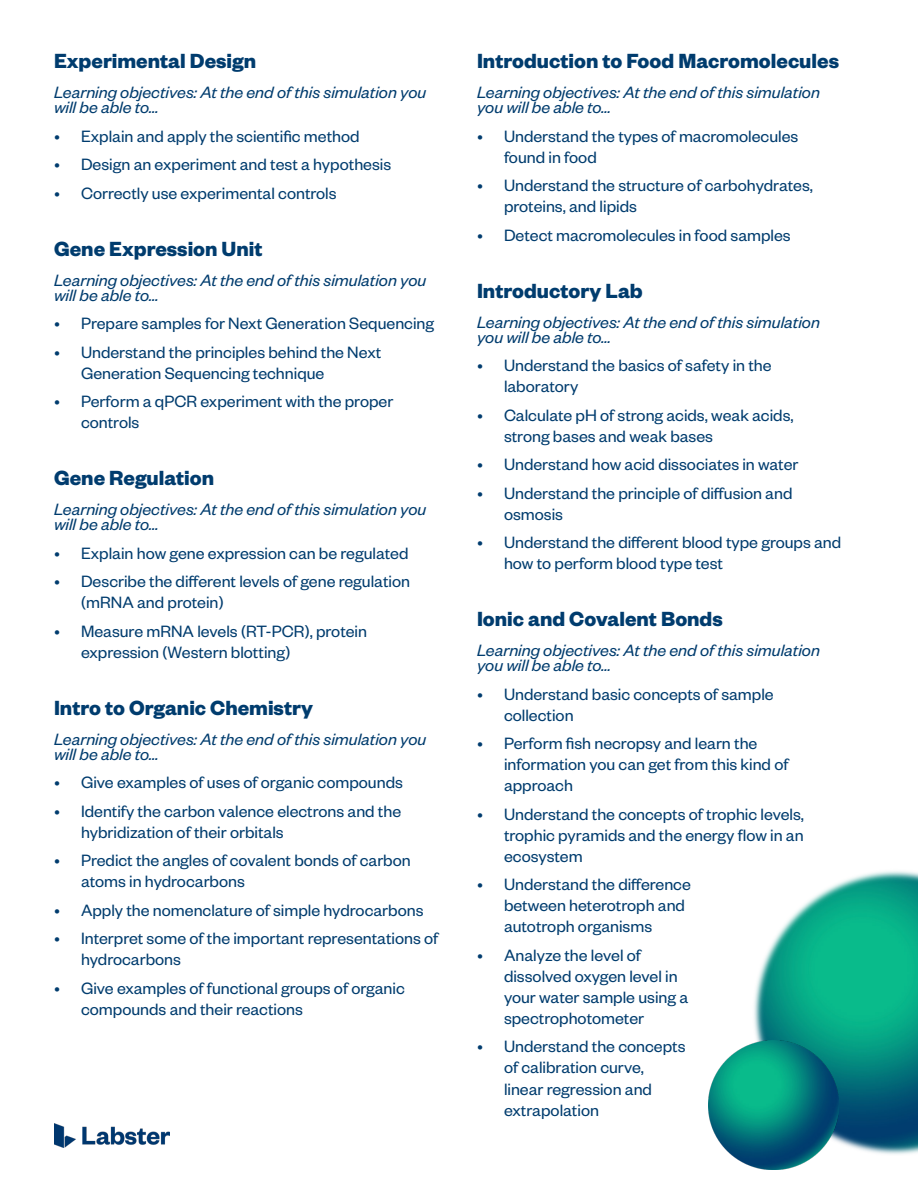
<style>
.page{position:relative;width:918px;height:1188px;background:#fff}
.page>*{position:absolute;margin:0;border:0;box-sizing:border-box;transform-origin:0 0}
.t1{font:700 22.5px "Founders Grotesk";color:#003c6e}
.t2{font:18px/21px "Founders Grotesk";color:#003c6e}
.t3{font:italic 18px/15px "Founders Grotesk";color:#003c6e}
</style>
<div class="page">
<img style="left:754px;top:871px;width:164px;height:284px">
<img style="left:709px;top:1040px;width:129px;height:130px">
<img style="left:54px;top:1123px;width:115px;height:24px">
<p class="t1" style="left:54px;top:47px;width:204px">Experimental Design</p>
<p class="t3" style="left:54px;top:84px;width:374px">Learning objectives: At the end of this simulation you will be able to…</p>
<p class="t2" style="left:54px;top:125px;width:307px">• Explain and apply the scientific method</p>
<p class="t2" style="left:54px;top:153px;width:339px">• Design an experiment and test a hypothesis</p>
<p class="t2" style="left:54px;top:182px;width:284px">• Correctly use experimental controls</p>
<p class="t1" style="left:54px;top:234px;width:210px">Gene Expression Unit</p>
<p class="t3" style="left:54px;top:272px;width:374px">Learning objectives: At the end of this simulation you will be able to…</p>
<p class="t2" style="left:54px;top:312px;width:382px">• Prepare samples for Next Generation Sequencing</p>
<p class="t2" style="left:81px;top:341px;width:302px;text-indent:-27px">• Understand the principles behind the Next<br>Generation Sequencing technique</p>
<p class="t2" style="left:81px;top:390px;width:314px;text-indent:-27px">• Perform a qPCR experiment with the proper controls</p>
<p class="t1" style="left:54px;top:464px;width:162px">Gene Regulation</p>
<p class="t3" style="left:54px;top:501px;width:374px">Learning objectives: At the end of this simulation you will be able to…</p>
<p class="t2" style="left:54px;top:542px;width:356px">• Explain how gene expression can be regulated</p>
<p class="t2" style="left:81px;top:570px;width:331px;text-indent:-27px">• Describe the different levels of gene regulation (mRNA and protein)</p>
<p class="t2" style="left:81px;top:620px;width:288px;text-indent:-27px">• Measure mRNA levels (RT-PCR), protein expression (Western blotting)</p>
<p class="t1" style="left:54px;top:693px;width:261px">Intro to Organic Chemistry</p>
<p class="t3" style="left:54px;top:731px;width:374px">Learning objectives: At the end of this simulation you will be able to…</p>
<p class="t2" style="left:54px;top:771px;width:350px">• Give examples of uses of organic compounds</p>
<p class="t2" style="left:81px;top:800px;width:322px;text-indent:-27px">• Identify the carbon valence electrons and the hybridization of their orbitals</p>
<p class="t2" style="left:81px;top:849px;width:331px;text-indent:-27px">• Predict the angles of covalent bonds of carbon atoms in hydrocarbons</p>
<p class="t2" style="left:54px;top:899px;width:371px">• Apply the nomenclature of simple hydrocarbons</p>
<p class="t2" style="left:81px;top:927px;width:359px;text-indent:-27px">• Interpret some of the important representations of hydrocarbons</p>
<p class="t2" style="left:81px;top:977px;width:325px;text-indent:-27px">• Give examples of functional groups of organic compounds and their reactions</p>
<p class="t1" style="left:477px;top:47px;width:364px">Introduction to Food Macromolecules</p>
<p class="t3" style="left:477px;top:84px;width:344px">Learning objectives: At the end of this simulation you will be able to…</p>
<p class="t2" style="left:504px;top:125px;width:296px;text-indent:-27px">• Understand the types of macromolecules found in food</p>
<p class="t2" style="left:504px;top:174px;width:311px;text-indent:-27px">• Understand the structure of carbohydrates, proteins, and lipids</p>
<p class="t2" style="left:477px;top:224px;width:315px">• Detect macromolecules in food samples</p>
<p class="t1" style="left:477px;top:276px;width:167px">Introductory Lab</p>
<p class="t3" style="left:477px;top:314px;width:344px">Learning objectives: At the end of this simulation you will be able to…</p>
<p class="t2" style="left:504px;top:354px;width:269px;text-indent:-27px">• Understand the basics of safety in the laboratory</p>
<p class="t2" style="left:504px;top:404px;width:291px;text-indent:-27px">• Calculate pH of strong acids, weak acids, strong bases and weak bases</p>
<p class="t2" style="left:477px;top:453px;width:323px">• Understand how acid dissociates in water</p>
<p class="t2" style="left:504px;top:482px;width:290px;text-indent:-27px">• Understand the principle of diffusion and osmosis</p>
<p class="t2" style="left:504px;top:531px;width:339px;text-indent:-27px">• Understand the different blood type groups and how to perform blood type test</p>
<p class="t1" style="left:477px;top:605px;width:247px">Ionic and Covalent Bonds</p>
<p class="t3" style="left:477px;top:642px;width:344px">Learning objectives: At the end of this simulation you will be able to…</p>
<p class="t2" style="left:504px;top:683px;width:271px;text-indent:-27px">• Understand basic concepts of sample collection</p>
<p class="t2" style="left:504px;top:732px;width:286px;text-indent:-27px">• Perform fish necropsy and learn the information you can get from this kind of approach</p>
<p class="t2" style="left:504px;top:803px;width:302px;text-align:justify;text-indent:-27px">• Understand the concepts of trophic levels, trophic pyramids and the energy flow in an ecosystem</p>
<p class="t2" style="left:504px;top:873px;width:188px;text-indent:-27px">• Understand the difference between heterotroph and autotroph organisms</p>
<p class="t2" style="left:504px;top:944px;width:186px;text-indent:-27px">• Analyze the level of dissolved oxygen level in your water sample using a spectrophotometer</p>
<p class="t2" style="left:504px;top:1035px;width:183px;line-height:21.5px;text-indent:-27px">• Understand the concepts of calibration curve, linear regression and extrapolation</p>
</div>
